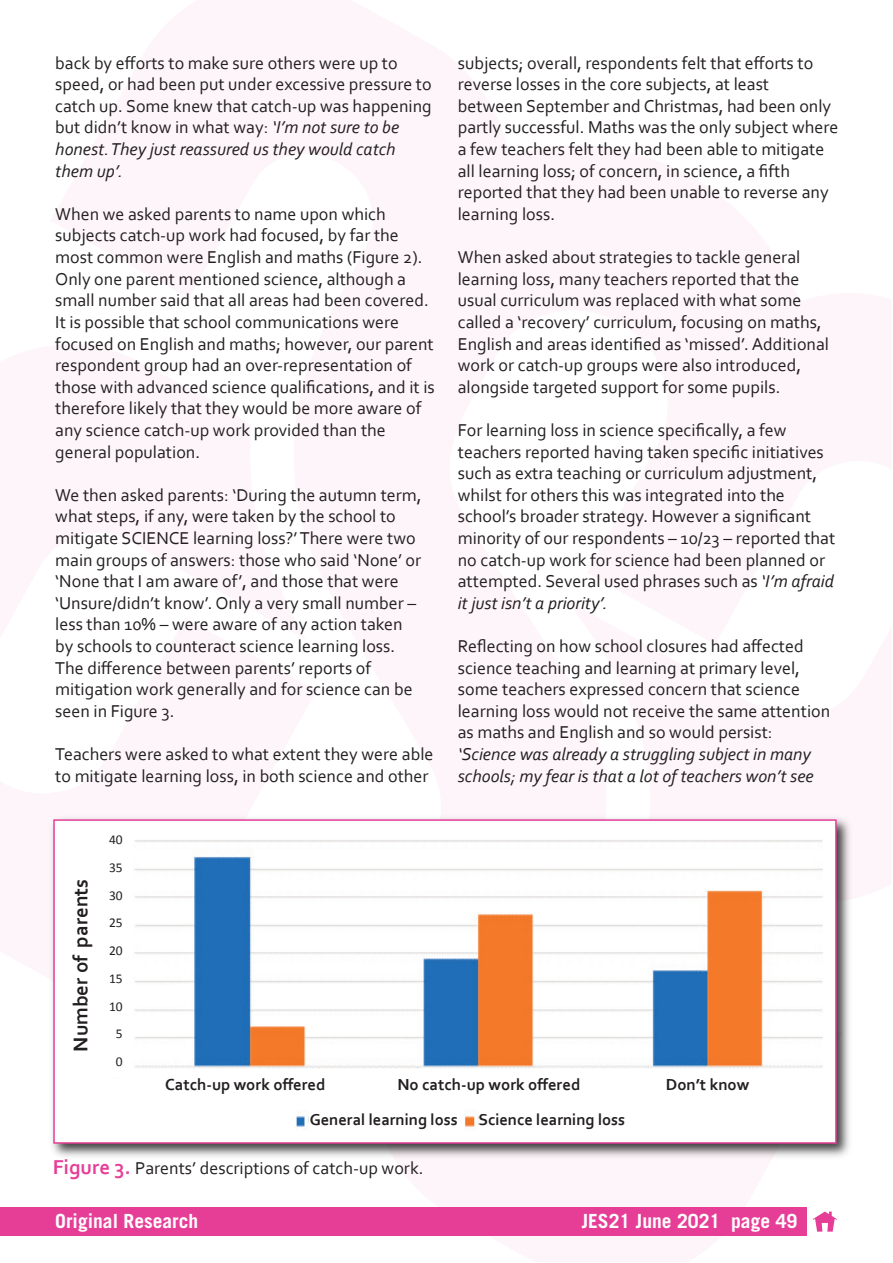
<style>
.page{position:relative;width:893px;height:1263px;background:#fff}
.page>*{position:absolute;margin:0;border:0;box-sizing:border-box;transform-origin:0 0}
.t1{font:700 20.85px "Corbel";color:#231f20}
.t2{font:700 19.5px "Trade Gothic";color:#fff}
.t3{font:18px/21.6px "Corbel";color:#231f20}
.t4{font:italic 18px/21.6px "Corbel";color:#231f20}
.t5{font:700 16.65px "Corbel";color:#231f20}
.t6{font:700 16.5px "Corbel";color:#231f20}
.t7{font:13.5px/27.8px "Calibri";color:#231f20;text-align:center}
.s1{font-style:italic}
.s2{font-weight:700;font-size:21px;color:#e63e97}
</style>
<div class="page">
<div style="left:0;top:1208px;width:806px;height:28px;background:#e63e97"></div>
<svg style="left:813px;top:1211px;width:24px;height:20px"></svg>
<img style="left:48px;top:814px;width:805px;height:347px">
<img style="left:58px;top:822px;width:776px;height:319px">
<div style="left:53px;top:819px;width:784px;height:325px;border:2px solid #e63e97"></div>
<div style="left:63px;top:835px;width:39px;height:260px;background:#fff"></div>
<div style="left:94px;top:826px;width:37px;height:251px;background:#fff"></div>
<div style="left:660px;top:1070px;width:95px;height:32px;background:#fff"></div>
<div style="left:310px;top:1105px;width:154px;height:32px;background:#fff"></div>
<div style="left:479px;top:1105px;width:165px;height:32px;background:#fff"></div>
<div style="left:392px;top:1070px;width:193px;height:32px;background:#fff"></div>
<div style="left:141px;top:1070px;width:208px;height:32px;background:#fff"></div>
<p class="t3" style="left:55px;top:52px;width:378px">back by efforts to make sure others were up to speed, or had been put under excessive pressure to catch up. Some knew that catch‐up was happening but didn’t know in what way: <span class="s1">‘I’m not sure to be honest. They just reassured us they would catch them up’.</span></p>
<p class="t3" style="left:55px;top:203px;width:381px">When we asked parents to name upon which subjects catch‐up work had focused, by far the most common were English and maths (Figure 2).<br>Only one parent mentioned science, although a small number said that all areas had been covered.<br>It is possible that school communications were focused on English and maths; however, our parent respondent group had an over‐representation of those with advanced science qualifications, and it is therefore likely that they would be more aware of any science catch‐up work provided than the general population.</p>
<p class="t3" style="left:55px;top:484px;width:368px">We then asked parents: ‘During the autumn term, what steps, if any, were taken by the school to mitigate SCIENCE learning loss?’ There were two main groups of answers: those who said ‘None’ or ‘None that I am aware of’, and those that were ‘Unsure/didn’t know’. Only a very small number – less than 10% – were aware of any action taken by schools to counteract science learning loss.<br>The difference between parents’ reports of mitigation work generally and for science can be seen in Figure 3.</p>
<p class="t3" style="left:55px;top:743px;width:380px">Teachers were asked to what extent they were able to mitigate learning loss, in both science and other</p>
<p class="t1" style="left:68px;top:1051px;width:174px;rotate:-90deg">Number of parents</p>
<p class="t7" style="left:109px;top:826px;width:15px">40<br>35<br>30<br>25<br>20<br>15<br>10<br>5<br>0</p>
<p class="t3" style="left:458px;top:52px;width:382px">subjects; overall, respondents felt that efforts to reverse losses in the core subjects, at least between September and Christmas, had been only partly successful. Maths was the only subject where a few teachers felt they had been able to mitigate all learning loss; of concern, in science, a fifth reported that they had been unable to reverse any learning loss.</p>
<p class="t3" style="left:458px;top:246px;width:373px">When asked about strategies to tackle general learning loss, many teachers reported that the usual curriculum was replaced with what some called a ‘recovery’ curriculum, focusing on maths, English and areas identified as ‘missed’. Additional work or catch‐up groups were also introduced, alongside targeted support for some pupils.</p>
<p class="t3" style="left:458px;top:419px;width:379px">For learning loss in science specifically, a few teachers reported having taken specific initiatives such as extra teaching or curriculum adjustment, whilst for others this was integrated into the school’s broader strategy. However a significant minority of our respondents – 10/23 – reported that no catch‐up work for science had been planned or attempted. Several used phrases such as <span class="s1">‘I’m afraid it just isn’t a priority’.</span></p>
<p class="t3" style="left:458px;top:635px;width:374px">Reflecting on how school closures had affected science teaching and learning at primary level, some teachers expressed concern that science learning loss would not receive the same attention as maths and English and so would persist:</p>
<p class="t4" style="left:458px;top:743px;width:357px">‘Science was already a struggling subject in many schools; my fear is that a lot of teachers won’t see</p>
<p class="t5" style="left:165px;top:1074px;width:162px">Catch‐up work offered</p>
<p class="t5" style="left:397px;top:1074px;width:184px">No catch‐up work offered</p>
<p class="t6" style="left:310px;top:1109px;width:150px">General learning loss</p>
<p class="t6" style="left:479px;top:1109px;width:148px">Science learning loss</p>
<p class="t3" style="left:53px;top:1157px;width:372px"><span class="s2">Figure 3.</span> Parents’ descriptions of catch‐up work.</p>
<p class="t5" style="left:666px;top:1074px;width:85px">Don’t know</p>
<p class="t2" style="left:55px;top:1213px;width:145px">Original Research</p>
<p class="t2" style="left:582px;top:1213px;width:217px">JES21 June 2021 page 49</p>
</div>
